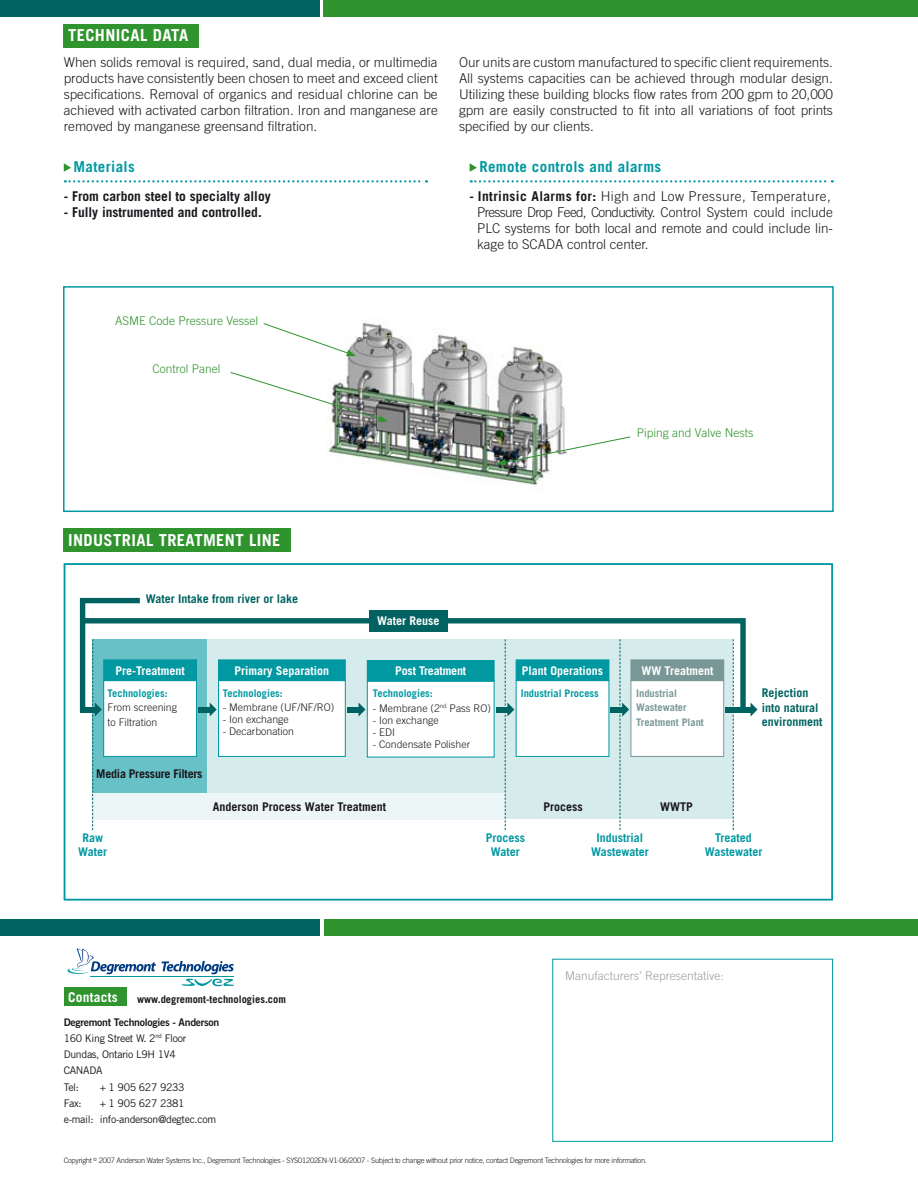
<style>
.page{position:relative;width:918px;height:1188px;background:#fff}
.page>*{position:absolute;margin:0;border:0;box-sizing:border-box;transform-origin:0 0}
.t1{font:700 16.5px "Trade Gothic";letter-spacing:.025em;color:#fff}
.t2{font:700 15px "Trade Gothic";letter-spacing:.025em;color:#0098a1}
.t3{font:300 13.5px/16.2px "Trade Gothic";color:#1a171c;text-align:justify}
.t4{font:700 13.5px "Trade Gothic";color:#1a171c}
.t5{font:700 13.5px "Trade Gothic";letter-spacing:.02em;color:#fff}
.t6{font:700 12px "Trade Gothic";color:#fff}
.t7{font:700 12px/14.4px "Trade Gothic";color:#006361}
.t8{font:700 12px/14.4px "Trade Gothic";color:#0098a1;text-align:center}
.t9{font:300 12px "Trade Gothic";color:#30942e}
.t10{font:700 12px "Trade Gothic";color:#1a171c}
.t11{font:300 12px "Trade Gothic";color:#9d9ea0}
.t12{font:700 12px "Trade Gothic";letter-spacing:-.02em;color:#1a171c}
.t13{font:300 10.5px/14.4px "Trade Gothic";color:#1a171c}
.t14{font:10.5px/16.2px "Trade Gothic";letter-spacing:-.03em;color:#1a171c}
.t15{font:700 10.5px "Trade Gothic";color:#0098a1}
.t16{font:700 10.5px/14.4px "Trade Gothic";color:#799796}
.t17{font:700 10.5px "Trade Gothic";color:#1a171c}
.t18{font:10.5px "Trade Gothic Bold Two";letter-spacing:-.025em;color:#1a171c}
.t19{font:300 7.5px "Trade Gothic";letter-spacing:-.03em;color:#1a171c}
.s1{font-weight:700}
</style>
<div class="page">
<div style="left:323px;top:0;width:595px;height:16px;background:#30942e"></div>
<div style="left:0;top:0;width:320px;height:16px;background:#006361"></div>
<svg style="left:162px;top:961px;width:72px;height:25px"></svg>
<hr style="left:91px;top:976px;width:143px;height:1px;background:#0098a1">
<svg style="left:68px;top:949px;width:88px;height:25px"></svg>
<div style="left:324px;top:919px;width:594px;height:16px;background:#30942e"></div>
<div style="left:0;top:919px;width:320px;height:16px;background:#006361"></div>
<div style="left:552px;top:959px;width:281px;height:183px;border:1px solid #0098a1"></div>
<div style="left:64px;top:988px;width:62px;height:18px;background:#30942e"></div>
<svg style="left:65px;top:180px;width:362px;height:2px"></svg>
<svg style="left:64px;top:163px;width:7px;height:9px"></svg>
<div style="left:64px;top:24px;width:135px;height:23px;background:#30942e"></div>
<svg style="left:471px;top:180px;width:362px;height:2px"></svg>
<svg style="left:470px;top:163px;width:7px;height:9px"></svg>
<div style="left:64px;top:529px;width:227px;height:23px;background:#30942e"></div>
<img style="left:328px;top:322px;width:237px;height:164px">
<div style="left:63px;top:286px;width:771px;height:226px;border:2px solid #0098a1"></div>
<img style="left:496px;top:436px;width:135px;height:30px">
<svg style="left:263px;top:323px;width:93px;height:33px"></svg>
<svg style="left:230px;top:371px;width:158px;height:51px"></svg>
<div style="left:93px;top:639px;width:640px;height:180px;background:#d6ecec"></div>
<div style="left:93px;top:793px;width:412px;height:26px;background:#ecf6f6"></div>
<div style="left:92px;top:639px;width:115px;height:153px;background:#67c1c6"></div>
<svg style="left:145px;top:618px;width:603px;height:97px"></svg>
<div style="left:369px;top:610px;width:79px;height:21px;background:#006361"></div>
<div style="left:104px;top:681px;width:92px;height:75px;background:#fff"></div>
<div style="left:103px;top:680px;width:94px;height:77px;border:1px solid #0098a1"></div>
<div style="left:104px;top:660px;width:92px;height:20px;background:#0098a1"></div>
<div style="left:103px;top:660px;width:94px;height:21px;border:1px solid #0098a1"></div>
<div style="left:219px;top:681px;width:126px;height:75px;background:#fff"></div>
<div style="left:218px;top:680px;width:128px;height:77px;border:1px solid #0098a1"></div>
<div style="left:219px;top:660px;width:126px;height:20px;background:#0098a1"></div>
<div style="left:218px;top:660px;width:128px;height:21px;border:1px solid #0098a1"></div>
<div style="left:367px;top:681px;width:127px;height:76px;background:#fff"></div>
<div style="left:367px;top:681px;width:128px;height:76px;border:1px solid #0098a1"></div>
<div style="left:367px;top:660px;width:127px;height:21px;background:#0098a1"></div>
<div style="left:516px;top:681px;width:93px;height:75px;background:#fff"></div>
<div style="left:516px;top:680px;width:93px;height:77px;border:1px solid #0098a1"></div>
<div style="left:516px;top:660px;width:93px;height:20px;background:#0098a1"></div>
<div style="left:516px;top:660px;width:93px;height:21px;border:1px solid #0098a1"></div>
<div style="left:631px;top:681px;width:93px;height:75px;background:#fff"></div>
<div style="left:631px;top:680px;width:93px;height:77px;border:1px solid #799796"></div>
<div style="left:631px;top:660px;width:93px;height:20px;background:#799796"></div>
<div style="left:631px;top:660px;width:93px;height:21px;border:1px solid #799796"></div>
<svg style="left:733px;top:639px;width:1px;height:191px"></svg>
<svg style="left:751px;top:703px;width:7px;height:13px"></svg>
<div style="left:726px;top:707px;width:25px;height:5px;background:#006361"></div>
<svg style="left:210px;top:703px;width:7px;height:13px"></svg>
<div style="left:198px;top:707px;width:13px;height:5px;background:#006361"></div>
<svg style="left:359px;top:703px;width:7px;height:13px"></svg>
<div style="left:347px;top:707px;width:12px;height:5px;background:#006361"></div>
<svg style="left:505px;top:639px;width:9px;height:191px"></svg>
<div style="left:496px;top:707px;width:12px;height:5px;background:#006361"></div>
<svg style="left:620px;top:639px;width:9px;height:191px"></svg>
<div style="left:611px;top:707px;width:12px;height:5px;background:#006361"></div>
<svg style="left:79px;top:597px;width:66px;height:233px"></svg>
<div style="left:80px;top:707px;width:16px;height:5px;background:#006361"></div>
<p class="t1" style="left:68px;top:25px;width:122px">TECH NICAL DATA</p>
<p class="t3" style="left:64px;top:54px;width:376px">When solids removal is required, sand, dual media, or multimedia products have consistently been chosen to meet and exceed client specifications. Removal of organics and residual chlorine can be achieved with activated carbon filtration. Iron and manganese are removed by manganese greensand filtration.</p>
<p class="t3" style="left:459px;top:54px;width:375px">Our units are custom manufactured to specific client requirements.<br>All systems capacities can be achieved through modular design.<br>Utilizing these building blocks flow rates from 200 gpm to 20,000 gpm are easily constructed to fit into all variations of foot prints specified by our clients.</p>
<p class="t2" style="left:479px;top:157px;width:183px">Remote controls and alarms</p>
<p class="t3" style="left:477px;top:188px;width:357px;text-align:left;text-indent:-8px"><span class="s1">- Intrinsic Alarms for:</span> High and Low Pressure, Temperature, Pressure Drop Feed, Conductivity. Control System could include PLC systems for both local and remote and could include lin&shy;kage to SCADA control center.</p>
<p class="t2" style="left:73px;top:157px;width:63px">Materials</p>
<p class="t4" style="left:64px;top:188px;width:208px">- From carbon steel to specialty alloy</p>
<p class="t4" style="left:64px;top:204px;width:200px">- Fully instrumented and controlled.</p>
<p class="t9" style="left:115px;top:314px;width:145px">ASME Code Pressure Vessel</p>
<p class="t9" style="left:152px;top:361px;width:70px">Control Panel</p>
<p class="t9" style="left:637px;top:426px;width:118px">Piping and Valve Nests</p>
<p class="t1" style="left:68px;top:530px;width:214px">INDUSTRIAL TREATMENT LINE</p>
<p class="t7" style="left:146px;top:591px;width:154px">Water Intake from river or lake</p>
<p class="t6" style="left:115px;top:663px;width:71px">Pre-Treatment</p>
<p class="t15" style="left:108px;top:687px;width:62px">Technologies:</p>
<p class="t13" style="left:108px;top:700px;width:71px">From screening to Filtration</p>
<p class="t12" style="left:96px;top:766px;width:108px">Media Pressure Filters</p>
<p class="t6" style="left:235px;top:663px;width:96px">Primary Separation</p>
<p class="t15" style="left:223px;top:687px;width:62px">Technologies:</p>
<p class="t13" style="left:223px;top:700px;width:113px">- Membrane (UF/NF/RO)</p>
<p class="t13" style="left:223px;top:712px;width:67px">- Ion exchange</p>
<p class="t13" style="left:223px;top:724px;width:73px">- Decarbonation</p>
<p class="t6" style="left:377px;top:614px;width:64px">Water Reuse</p>
<p class="t6" style="left:395px;top:664px;width:72px">Post Treatment</p>
<p class="t15" style="left:373px;top:687px;width:62px">Technologies:</p>
<p class="t13" style="left:373px;top:701px;width:120px">- Membrane (2<sup>nd</sup> Pass RO)</p>
<p class="t13" style="left:373px;top:713px;width:67px">- Ion exchange</p>
<p class="t13" style="left:373px;top:725px;width:24px">- EDI</p>
<p class="t13" style="left:373px;top:737px;width:99px">- Condensate Polisher</p>
<p class="t10" style="left:213px;top:799px;width:175px">Anderson Process Water Treatment</p>
<p class="t6" style="left:522px;top:663px;width:83px">Plant Operations</p>
<p class="t15" style="left:521px;top:687px;width:80px">Industrial Process</p>
<p class="t6" style="left:641px;top:663px;width:73px">WW Treatment</p>
<p class="t16" style="left:636px;top:686px;width:69px">Industrial<br>Wastewater<br>Treatment Plant</p>
<p class="t10" style="left:543px;top:799px;width:41px">Process</p>
<p class="t10" style="left:660px;top:799px;width:33px">WWTP</p>
<p class="t7" style="left:762px;top:686px;width:62px">Rejection into natural environment</p>
<p class="t8" style="left:78px;top:830px;width:31px">Raw<br>Water</p>
<p class="t8" style="left:486px;top:830px;width:41px">Process<br>Water</p>
<p class="t8" style="left:591px;top:830px;width:59px">Industrial<br>Wastewater</p>
<p class="t8" style="left:705px;top:830px;width:59px">Treated<br>Wastewater</p>
<p class="t5" style="left:68px;top:989px;width:51px">Contacts</p>
<p class="t17" style="left:137px;top:993px;width:150px">www.degremont-technologies.com</p>
<p class="t18" style="left:64px;top:1016px;width:157px">Degremont Technologies - Anderson</p>
<p class="t14" style="left:64px;top:1030px;width:124px">160 King Street W. 2<sup>nd</sup> Floor<br>Dundas, Ontario L9H 1V4<br>CANADA<br>Tel:</p>
<p class="t14" style="left:100px;top:1079px;width:86px">+ 1 905 627 9233</p>
<p class="t14" style="left:64px;top:1095px;width:154px;text-align:center">+ 1 905 627 2381<br>e-mail: info-anderson@degtec.com</p>
<p class="t14" style="left:64px;top:1095px;width:20px">Fax:</p>
<p class="t11" style="left:565px;top:969px;width:160px">Manufacturers’ Representative:</p>
<p class="t19" style="left:64px;top:1156px;width:585px">Copyright <sup>©</sup> 2007 Anderson Water Systems Inc., Degremont Technologies - SYS01202EN-V1-06/2007 - Subject to change without prior notice, contact Degremont Technologies for more information.</p>
</div>
